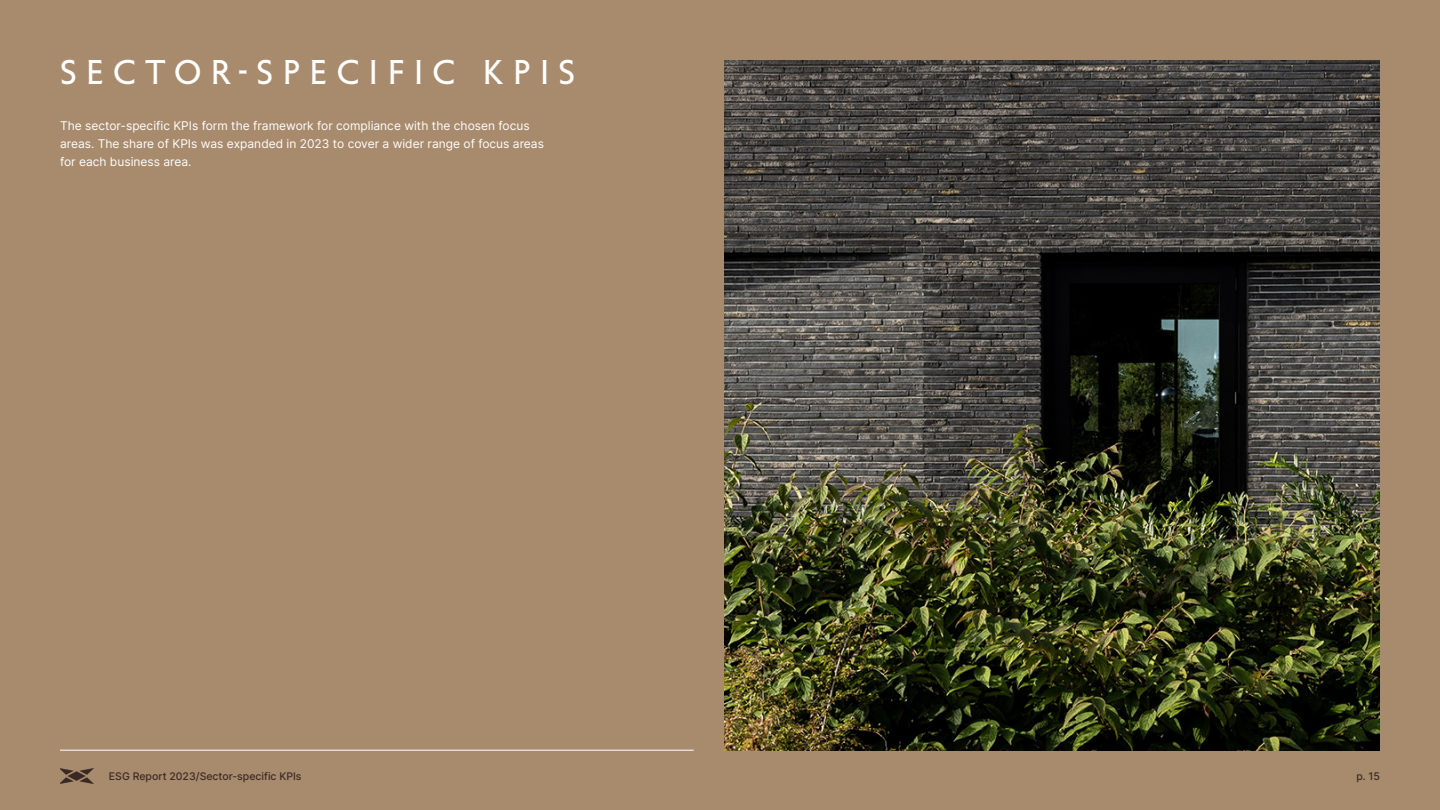
<style>
.page{position:relative;width:1440px;height:810px;background:#a88a6c}
.page>*{position:absolute;margin:0;border:0;box-sizing:border-box;transform-origin:0 0}
.BS_Rubrik{font:30px "Petit Serif";letter-spacing:.3em;color:#fff}
.BS_Brødtekst{font:12px/18px "Inter";color:#fff}
.BS_Paginering{font:500 10.5px "Inter";color:#392a24}
</style>
<div class="page">
<img style="left:724px;top:60px;width:656px;height:690px">
<img style="left:60px;top:769px;width:34px;height:15px">
<hr style="left:60px;top:750px;width:634px;height:1px;background:#fff">
<p class="BS_Rubrik" style="left:60px;top:50px;width:517px">SECTOR-SPECIFIC KPIS</p>
<p class="BS_Brødtekst" style="left:60px;top:117px;width:486px">The sector-specific KPIs form the framework for compliance with the chosen focus areas. The share of KPIs was expanded in 2023 to cover a wider range of focus areas for each business area.</p>
<p class="BS_Paginering" style="left:109px;top:768px;width:194px">ESG Report 2023/Sector-specific KPIs</p>
<p class="BS_Paginering" style="left:1356px;top:768px;width:25px">p. 15</p>
</div>
